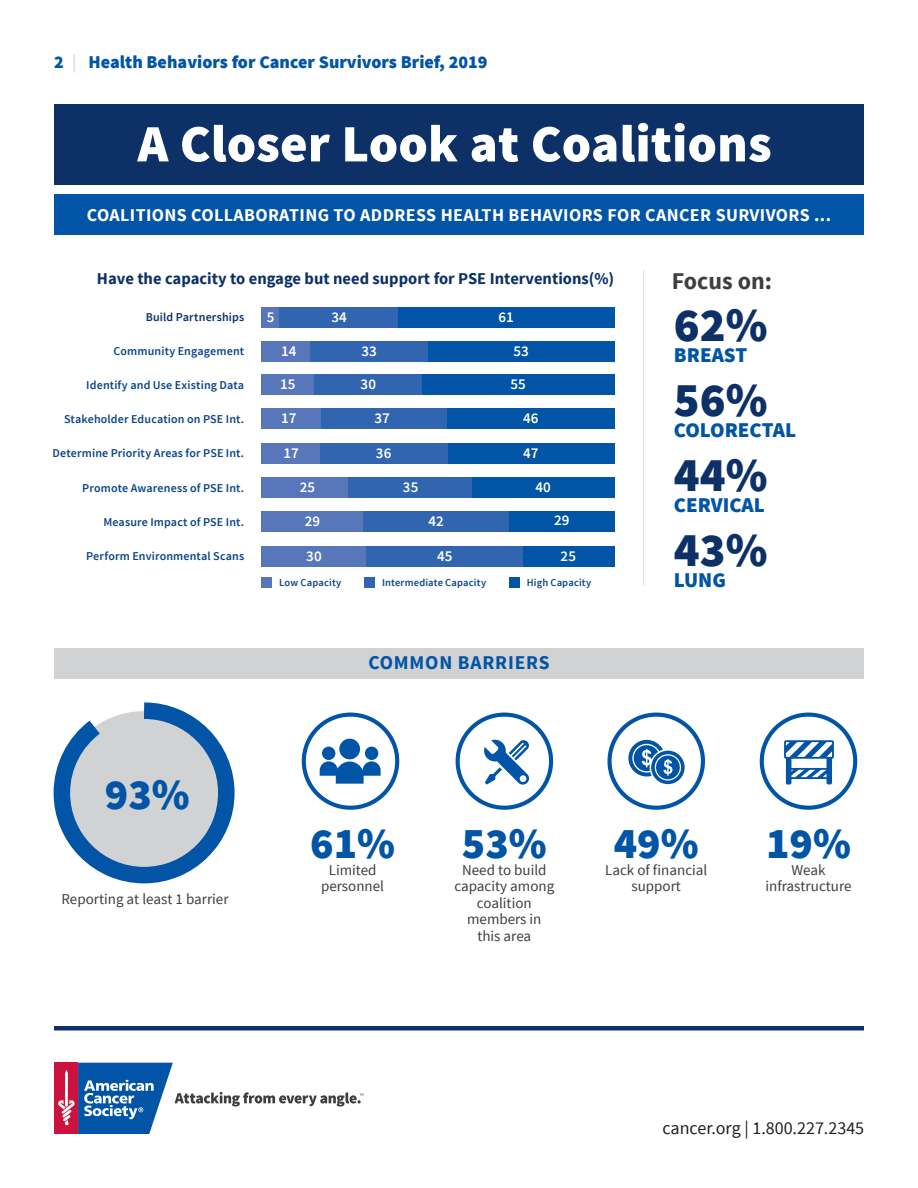
<style>
.page{position:relative;width:918px;height:1188px;background:#fff}
.page>*{position:absolute;margin:0;border:0;box-sizing:border-box;transform-origin:0 0}
.t1{font:900 52.5px "Source Sans Pro";letter-spacing:.005em;color:#fff}
.t2{font:900 48px "Source Sans Pro";color:#0d3166}
.t3{font:900 43.5px "Source Sans Pro";color:#0154a6}
.t4{font:700 24px "Source Sans Pro";color:#3e3e3f}
.t5{font:900 21px "Source Sans Pro";color:#0154a6}
.t6{font:700 19.5px "Source Sans Pro";letter-spacing:.04em;color:#0154a6}
.t7{font:700 18px "Source Sans Pro";letter-spacing:.02em;color:#fff}
.t8{font:900 18px "Source Sans Pro";color:#0154a6}
.t9{font:18px "Source Sans Pro";color:#231f20}
.t10{font:700 16.5px "Source Sans Pro";color:#0d3166}
.t11{font:15px/16.5px "Source Sans Pro";color:#3e3e3f;text-align:center}
.t12{font:600 15px "Source Sans Pro";color:#fff}
.t13{font:600 12px "Source Sans Pro";letter-spacing:.01em;color:#0c4588}
.t14{font:600 12px "Source Sans Pro";letter-spacing:.01em;color:#0d3166}
.t15{font:600 10.5px "Source Sans Pro";letter-spacing:.015em;color:#0c4588}
.s1{font-weight:400;color:#d1d2d4}
</style>
<div class="page">
<div style="left:54px;top:194px;width:810px;height:41px;background:#0154a6"></div>
<div style="left:261px;top:307px;width:19px;height:20px;background:#5876ba"></div>
<div style="left:279px;top:307px;width:120px;height:20px;background:#3165b0"></div>
<div style="left:399px;top:307px;width:216px;height:20px;background:#0154a6"></div>
<hr style="left:643px;top:270px;width:1px;height:315px;background:#d1d2d4">
<div style="left:261px;top:341px;width:49px;height:20px;background:#5876ba"></div>
<div style="left:310px;top:341px;width:118px;height:20px;background:#3165b0"></div>
<div style="left:428px;top:341px;width:187px;height:20px;background:#0154a6"></div>
<div style="left:261px;top:374px;width:53px;height:21px;background:#5876ba"></div>
<div style="left:314px;top:374px;width:108px;height:21px;background:#3165b0"></div>
<div style="left:422px;top:374px;width:193px;height:21px;background:#0154a6"></div>
<div style="left:261px;top:408px;width:60px;height:20px;background:#5876ba"></div>
<div style="left:321px;top:408px;width:127px;height:20px;background:#3165b0"></div>
<div style="left:447px;top:408px;width:168px;height:20px;background:#0154a6"></div>
<div style="left:261px;top:443px;width:60px;height:20px;background:#5876ba"></div>
<div style="left:321px;top:443px;width:127px;height:20px;background:#3165b0"></div>
<div style="left:448px;top:443px;width:167px;height:20px;background:#0154a6"></div>
<div style="left:261px;top:477px;width:88px;height:20px;background:#5876ba"></div>
<div style="left:349px;top:477px;width:123px;height:20px;background:#3165b0"></div>
<div style="left:472px;top:477px;width:143px;height:20px;background:#0154a6"></div>
<div style="left:261px;top:511px;width:103px;height:21px;background:#5876ba"></div>
<div style="left:363px;top:511px;width:146px;height:21px;background:#3165b0"></div>
<div style="left:509px;top:511px;width:106px;height:21px;background:#0154a6"></div>
<div style="left:261px;top:546px;width:106px;height:21px;background:#5876ba"></div>
<div style="left:367px;top:546px;width:156px;height:21px;background:#3165b0"></div>
<div style="left:523px;top:546px;width:92px;height:21px;background:#0154a6"></div>
<div style="left:54px;top:648px;width:810px;height:30px;background:#d1d2d4"></div>
<div style="left:760px;top:713px;width:97px;height:97px;border:4px solid #0154a6;border-radius:50%"></div>
<div style="left:456px;top:713px;width:97px;height:97px;border:4px solid #0154a6;border-radius:50%"></div>
<div style="left:607px;top:713px;width:98px;height:97px;border:4px solid #0154a6;border-radius:50%"></div>
<div style="left:302px;top:713px;width:97px;height:97px;border:4px solid #0154a6;border-radius:50%"></div>
<svg style="left:628px;top:740px;width:57px;height:44px"></svg>
<div style="left:261px;top:577px;width:11px;height:11px;background:#5876ba"></div>
<div style="left:364px;top:577px;width:11px;height:11px;background:#3165b0"></div>
<div style="left:509px;top:577px;width:11px;height:11px;background:#0154a6"></div>
<svg style="left:53px;top:702px;width:182px;height:182px"></svg>
<svg style="left:320px;top:739px;width:61px;height:45px"></svg>
<svg style="left:784px;top:740px;width:50px;height:45px"></svg>
<svg style="left:484px;top:740px;width:45px;height:45px"></svg>
<div style="left:54px;top:104px;width:810px;height:81px;background:#0d3166"></div>
<div style="left:54px;top:1063px;width:24px;height:71px;background:#cd123d"></div>
<svg style="left:58px;top:1063px;width:305px;height:71px"></svg>
<hr style="left:54px;top:1026px;width:810px;height:4px;background:#0d3166">
<h3 class="t8" style="left:54px;top:50px;width:435px">2 <span class="s1">|</span> Health Behaviors for Cancer Survivors Brief, 2019</h3>
<h1 class="t1" style="left:138px;top:110px;width:636px">A Closer Look at Coalitions</h1>
<h3 class="t7" style="left:87px;top:203px;width:746px">COALITIONS COLLABORATING TO ADDRESS HEALTH BEHAVIORS FOR CANCER SURVIVORS ...</h3>
<h3 class="t10" style="left:97px;top:268px;width:519px">Have the capacity to engage but need support for PSE Interventions(%)</h3>
<p class="t14" style="left:146px;top:309px;width:100px">Build Partnerships</p>
<p class="t13" style="left:114px;top:343px;width:132px">Community Engagement</p>
<p class="t13" style="left:86px;top:378px;width:159px">Identify and Use Existing Data</p>
<p class="t13" style="left:64px;top:412px;width:182px">Stakeholder Education on PSE Int.</p>
<p class="t13" style="left:53px;top:446px;width:193px">Determine Priority Areas for PSE Int.</p>
<p class="t13" style="left:82px;top:480px;width:163px">Promote Awareness of PSE Int.</p>
<p class="t13" style="left:103px;top:514px;width:142px">Measure Impact of PSE Int.</p>
<p class="t13" style="left:86px;top:549px;width:160px">Perform Environmental Scans</p>
<p class="t12" style="left:267px;top:307px;width:9px">5</p>
<p class="t12" style="left:331px;top:307px;width:17px">34</p>
<p class="t12" style="left:499px;top:307px;width:17px">61</p>
<p class="t12" style="left:281px;top:341px;width:17px">14</p>
<p class="t12" style="left:361px;top:341px;width:17px">33</p>
<p class="t12" style="left:513px;top:341px;width:17px">53</p>
<p class="t12" style="left:280px;top:375px;width:17px">15</p>
<p class="t12" style="left:361px;top:375px;width:17px">30</p>
<p class="t12" style="left:510px;top:375px;width:17px">55</p>
<p class="t12" style="left:281px;top:408px;width:17px">17</p>
<p class="t12" style="left:374px;top:408px;width:17px">37</p>
<p class="t12" style="left:523px;top:408px;width:17px">46</p>
<p class="t12" style="left:283px;top:443px;width:17px">17</p>
<p class="t12" style="left:376px;top:443px;width:17px">36</p>
<p class="t12" style="left:523px;top:443px;width:17px">47</p>
<p class="t12" style="left:300px;top:477px;width:17px">25</p>
<p class="t12" style="left:403px;top:477px;width:17px">35</p>
<p class="t12" style="left:536px;top:477px;width:17px">40</p>
<p class="t12" style="left:305px;top:512px;width:17px">29</p>
<p class="t12" style="left:428px;top:512px;width:17px">42</p>
<p class="t12" style="left:554px;top:511px;width:17px">29</p>
<p class="t12" style="left:306px;top:547px;width:17px">30</p>
<p class="t12" style="left:437px;top:547px;width:17px">45</p>
<p class="t12" style="left:561px;top:547px;width:17px">25</p>
<p class="t15" style="left:279px;top:576px;width:64px">Low Capacity</p>
<p class="t15" style="left:382px;top:576px;width:106px">Intermediate Capacity</p>
<p class="t15" style="left:527px;top:576px;width:66px">High Capacity</p>
<h3 class="t6" style="left:368px;top:650px;width:183px">COMMON BARRIERS</h3>
<h3 class="t3" style="left:105px;top:766px;width:86px">93%</h3>
<h3 class="t4" style="left:672px;top:265px;width:102px">Focus on:</h3>
<h2 class="t2" style="left:674px;top:294px;width:95px">62%</h2>
<h3 class="t5" style="left:674px;top:341px;width:75px">BREAST</h3>
<h2 class="t2" style="left:674px;top:369px;width:95px">56%</h2>
<h3 class="t5" style="left:674px;top:416px;width:124px">COLORECTAL</h3>
<h2 class="t2" style="left:674px;top:444px;width:95px">44%</h2>
<h3 class="t5" style="left:674px;top:491px;width:93px">CERVICAL</h3>
<h2 class="t2" style="left:674px;top:519px;width:95px">43%</h2>
<h3 class="t5" style="left:674px;top:566px;width:54px">LUNG</h3>
<p class="t11" style="left:61px;top:891px;width:169px">Reporting at least 1 barrier</p>
<h3 class="t3" style="left:310px;top:815px;width:86px">61%</h3>
<p class="t11" style="left:321px;top:862px;width:64px">Limited personnel</p>
<h3 class="t3" style="left:462px;top:815px;width:86px">53%</h3>
<p class="t11" style="left:454px;top:862px;width:101px">Need to build capacity among coalition members in this area</p>
<h3 class="t3" style="left:614px;top:815px;width:86px">49%</h3>
<p class="t11" style="left:605px;top:862px;width:104px">Lack of financial support</p>
<h3 class="t3" style="left:766px;top:815px;width:86px">19%</h3>
<p class="t11" style="left:766px;top:862px;width:87px">Weak infrastructure</p>
<h3 class="t9" style="left:662px;top:1117px;width:203px">cancer.org | 1.800.227.2345</h3>
</div>
